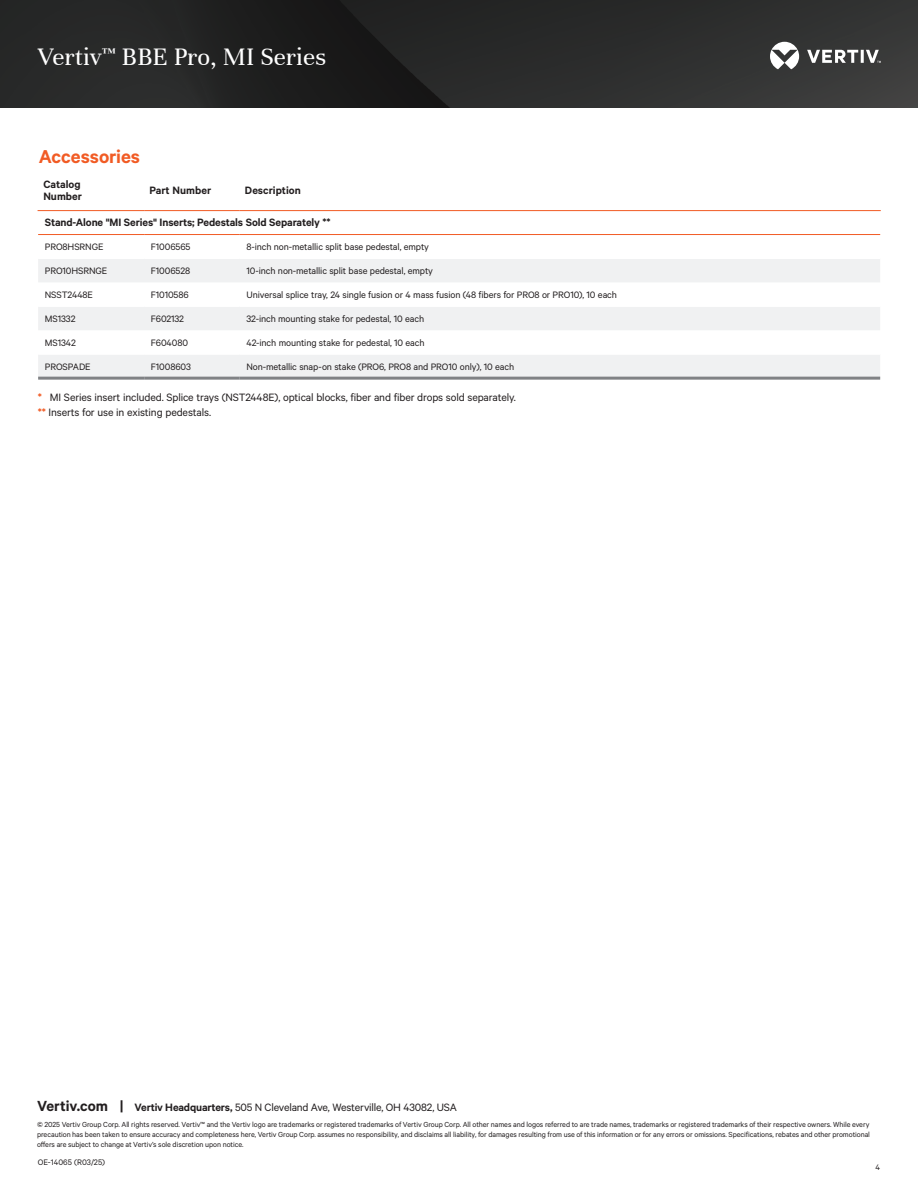
<style>
.page{position:relative;width:918px;height:1188px;background:#fff}
.page>*{position:absolute;margin:0;border:0;box-sizing:border-box;transform-origin:0 0}
.Vertiv_Header_Title{font:27px "Unna";color:#fff}
.Vertiv_Orange_Main_Heading{font:600 21px "Calibre";color:#f15b24}
.DatasheetTableBody{font:12px "Calibre";letter-spacing:-.01em;color:#231f20}
.Footer_Address{font:12px "Calibre";letter-spacing:-.015em;color:#231f20}
.DatasheetTableBody-2{font:600 12px "Calibre";letter-spacing:-.01em;color:#231f20}
.DatasheetTableHeaderWhite{font:600 12px/12px "Calibre";color:#231f20}
.DatasheetTableBody-3{font:10.5px "Calibre";letter-spacing:-.01em;color:#231f20}
.Document_ID{font:9px "Calibre";color:#231f20}
.Page_Number_Right{font:9px "Calibre";color:#231f20}
.Footer_Disclaimer{font:8.25px/9.8px "Calibre";letter-spacing:-.01em;color:#231f20;text-align:justify}
.s1{font-weight:600;color:#f15b24}
.s2{font-weight:600;font-size:16.5px}
.s3{font-weight:600}
</style>
<div class="page">
<img style="left:0;top:0;width:918px;height:108px">
<svg style="left:770px;top:42px;width:111px;height:27px"></svg>
<svg style="left:38px;top:259px;width:842px;height:118px;fill:#f0f1f2"></svg>
<hr style="left:38px;top:210px;width:106px;height:1px;background:#f15b24">
<hr style="left:144px;top:210px;width:96px;height:1px;background:#f15b24">
<hr style="left:240px;top:210px;width:641px;height:1px;background:#f15b24">
<hr style="left:38px;top:306px;width:106px;height:1px;background:#fff">
<hr style="left:144px;top:306px;width:96px;height:1px;background:#fff">
<hr style="left:240px;top:306px;width:640px;height:1px;background:#fff">
<hr style="left:38px;top:354px;width:106px;height:1px;background:#fff">
<hr style="left:144px;top:354px;width:96px;height:1px;background:#fff">
<hr style="left:240px;top:354px;width:640px;height:1px;background:#fff">
<hr style="left:38px;top:234px;width:106px;height:1px;background:#f15b24">
<hr style="left:144px;top:234px;width:96px;height:1px;background:#f15b24">
<hr style="left:240px;top:234px;width:640px;height:1px;background:#f15b24">
<hr style="left:38px;top:377px;width:106px;height:3px;background:#808285">
<hr style="left:144px;top:377px;width:96px;height:3px;background:#808285">
<hr style="left:240px;top:377px;width:640px;height:3px;background:#808285">
<p class="Vertiv_Header_Title" style="left:38px;top:42px;width:290px">Vertiv<sup>™</sup> BBE Pro, MI Series</p>
<p class="Vertiv_Orange_Main_Heading" style="left:39px;top:144px;width:103px">Accessories</p>
<p class="DatasheetTableHeaderWhite" style="left:43px;top:178px;width:40px">Catalog<br>Number</p>
<p class="DatasheetTableHeaderWhite" style="left:149px;top:184px;width:63px">Part Number</p>
<p class="DatasheetTableHeaderWhite" style="left:245px;top:184px;width:57px">Description</p>
<p class="DatasheetTableBody-2" style="left:45px;top:216px;width:287px">Stand-Alone "MI Series" Inserts; Pedestals Sold Separately **</p>
<p class="DatasheetTableBody-3" style="left:45px;top:241px;width:60px">PRO8HSRNGE</p>
<p class="DatasheetTableBody-3" style="left:151px;top:241px;width:41px">F1006565</p>
<p class="DatasheetTableBody-3" style="left:247px;top:241px;width:184px">8-inch non-metallic split base pedestal, empty</p>
<p class="DatasheetTableBody-3" style="left:45px;top:264px;width:64px">PRO10HSRNGE</p>
<p class="DatasheetTableBody-3" style="left:151px;top:264px;width:41px">F1006528</p>
<p class="DatasheetTableBody-3" style="left:247px;top:264px;width:188px">10-inch non-metallic split base pedestal, empty</p>
<p class="DatasheetTableBody-3" style="left:45px;top:288px;width:50px">NSST2448E</p>
<p class="DatasheetTableBody-3" style="left:151px;top:288px;width:39px">F1010586</p>
<p class="DatasheetTableBody-3" style="left:247px;top:288px;width:372px">Universal splice tray, 24 single fusion or 4 mass fusion (48 fibers for PRO8 or PRO10), 10 each</p>
<p class="DatasheetTableBody-3" style="left:45px;top:312px;width:32px">MS1332</p>
<p class="DatasheetTableBody-3" style="left:151px;top:312px;width:35px">F602132</p>
<p class="DatasheetTableBody-3" style="left:247px;top:312px;width:179px">32-inch mounting stake for pedestal, 10 each</p>
<p class="DatasheetTableBody-3" style="left:45px;top:336px;width:33px">MS1342</p>
<p class="DatasheetTableBody-3" style="left:151px;top:336px;width:39px">F604080</p>
<p class="DatasheetTableBody-3" style="left:247px;top:336px;width:180px">42-inch mounting stake for pedestal, 10 each</p>
<p class="DatasheetTableBody-3" style="left:45px;top:360px;width:47px">PROSPADE</p>
<p class="DatasheetTableBody-3" style="left:151px;top:360px;width:41px">F1008603</p>
<p class="DatasheetTableBody-3" style="left:247px;top:360px;width:269px">Non-metallic snap-on stake (PRO6, PRO8 and PRO10 only), 10 each</p>
<p class="DatasheetTableBody" style="left:38px;top:391px;width:480px"><span class="s1">*</span> MI Series insert included. Splice trays (NST2448E), optical blocks, fiber and fiber drops sold separately.</p>
<p class="DatasheetTableBody" style="left:38px;top:406px;width:175px"><span class="s1">**</span> Inserts for use in existing pedestals.</p>
<p class="Footer_Address" style="left:37px;top:1100px;width:421px"><span class="s2">Vertiv.com |</span> <span class="s3">Vertiv Headquarters,</span> 505 N Cleveland Ave, Westerville, OH 43082, USA</p>
<p class="Footer_Disclaimer" style="left:37px;top:1120px;width:834px">© 2025 Vertiv Group Corp. All rights reserved. Vertiv™ and the Vertiv logo are trademarks or registered trademarks of Vertiv Group Corp. All other names and logos referred to are trade names, trademarks or registered trademarks of their respective owners. While every precaution has been taken to ensure accuracy and completeness here, Vertiv Group Corp. assumes no responsibility, and disclaims all liability, for damages resulting from use of this information or for any errors or omissions. Specifications, rebates and other promotional offers are subject to change at Vertiv’s sole discretion upon notice.</p>
<p class="Document_ID" style="left:38px;top:1157px;width:69px">OE-14065 (R03/25)</p>
<p class="Page_Number_Right" style="left:876px;top:1162px;width:6px">4</p>
</div>
